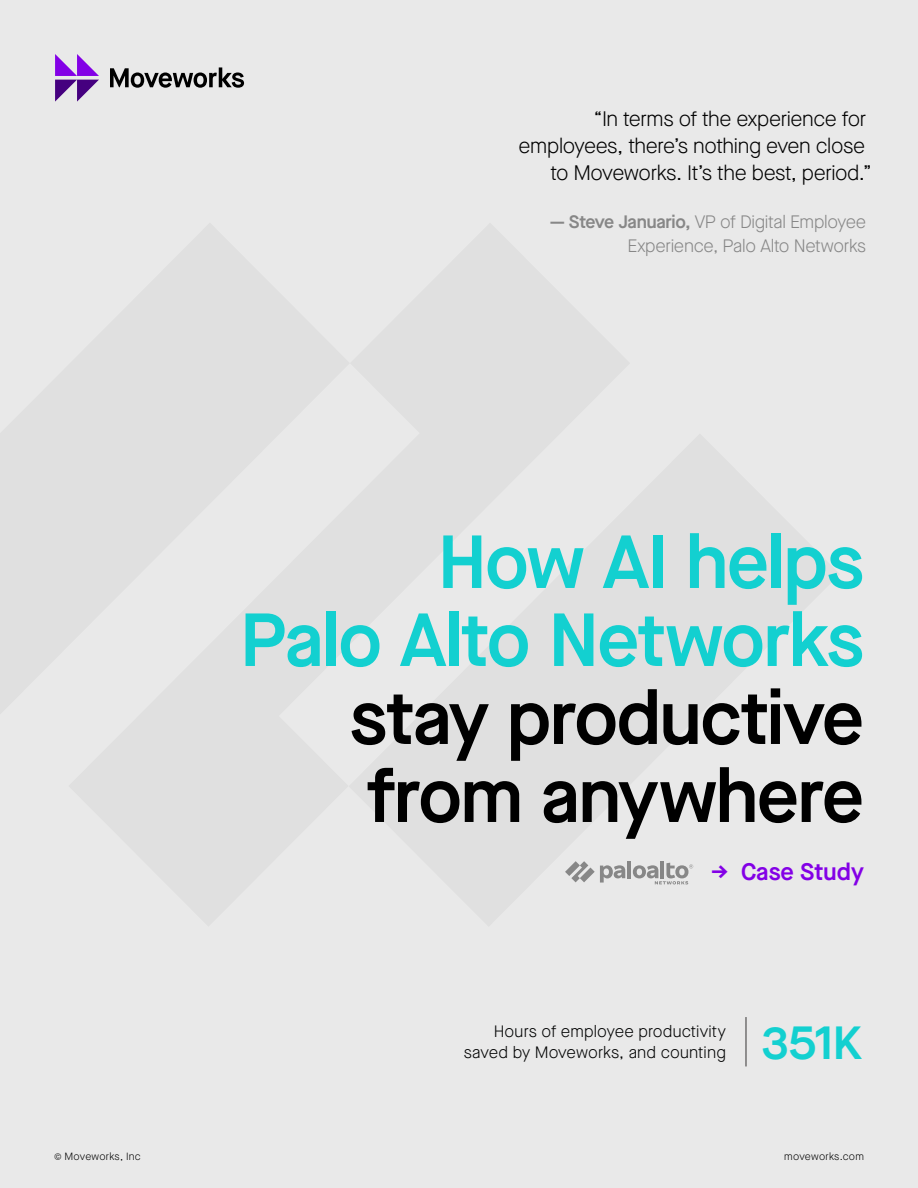
<style>
.page{position:relative;width:918px;height:1188px;background:#e9e9e9}
.page>*{position:absolute;margin:0;border:0;box-sizing:border-box;transform-origin:0 0}
.t1{font:75px/78px "Maison Neue Demi TTF";letter-spacing:-.02em;color:#13d0d0;text-align:right}
.t2{font:75px/78px "Maison Neue Demi TTF";letter-spacing:-.02em;color:#000}
.t3{font:600 46.5px "Maison Neue";color:#13d0d0}
.t4{font:600 23.85px "Maison Neue";color:#8300e6}
.t5{font:300 21px "Maison Neue";letter-spacing:-.02em;color:#000}
.t6{font:300 18px/24px "Maison Neue";letter-spacing:-.015em;color:#878787;text-align:right}
.t7{font:300 16.5px/21px "Maison Neue";letter-spacing:.005em;color:#000101;text-align:right}
.t8{font:300 10.5px "Maison Neue";letter-spacing:.02em;color:#000}
.s1{font-weight:600}
</style>
<div class="page">
<svg style="left:110px;top:67px;width:134px;height:21px"></svg>
<svg style="left:55px;top:54px;width:44px;height:48px"></svg>
<hr style="left:627px;top:861px;width:4px;height:17px;background:#878787">
<svg style="left:565px;top:861px;width:60px;height:22px"></svg>
<hr style="left:661px;top:861px;width:3px;height:17px;background:#878787">
<svg style="left:633px;top:863px;width:60px;height:21px"></svg>
<hr style="left:745px;top:1017px;width:2px;height:49px;background:#888787">
<p class="t5" style="left:594px;top:105px;width:274px">“In terms of the experience for</p>
<p class="t5" style="left:519px;top:132px;width:348px">employees, there’s nothing even close</p>
<p class="t5" style="left:550px;top:159px;width:323px">to Moveworks. It’s the best, period.”</p>
<p class="t6" style="left:550px;top:210px;width:318px"><span class="s1">— Steve Januario,</span> VP of Digital Employee<br>Experience, Palo Alto Networks</p>
<h1 class="t1" style="left:240px;top:521px;width:626px">How AI helps<br>Palo Alto Networks</h1>
<h1 class="t2" style="left:350px;top:677px;width:516px">stay productive from anywhere</h1>
<p class="t4" style="left:711px;top:855px;width:154px">→ Case Study</p>
<p class="t7" style="left:464px;top:1021px;width:263px">Hours of employee productivity saved by Moveworks, and counting</p>
<h2 class="t3" style="left:761px;top:1011px;width:102px">351K</h2>
<p class="t8" style="left:54px;top:1150px;width:88px">© Moveworks, Inc</p>
<p class="t8" style="left:784px;top:1149px;width:81px">moveworks.com</p>
</div>
